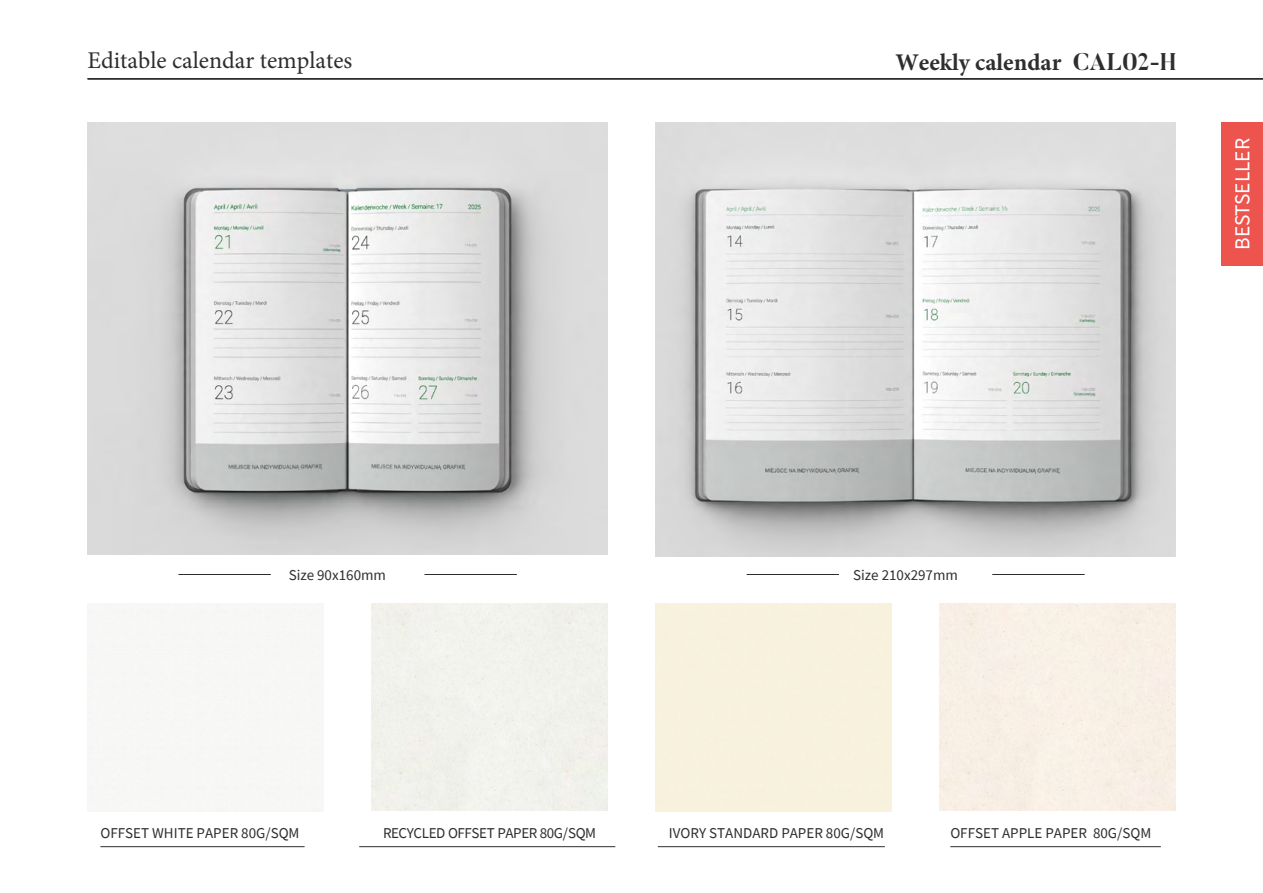
<style>
.page{position:relative;width:1263px;height:893px;background:#fff}
.page>*{position:absolute;margin:0;border:0;box-sizing:border-box;transform-origin:0 0}
.t1{font:24px "Minion Pro";color:#2d2e2f}
.t2{font:700 24px "Minion Pro";color:#2d2e2f}
.t3{font:21.3px "Source Sans Pro";color:#fff}
.t4{font:15px "Source Sans Pro";color:#2d2e2f}
.t5{font:15px "Source Sans Pro";letter-spacing:-.025em;color:#2d2e2f}
.s1{font-family:"Butler"}
.s2{font-style:inherit}
</style>
<div class="page">
<hr style="left:100px;top:846px;width:205px;height:1px;background:#2d2e2f">
<hr style="left:359px;top:846px;width:256px;height:1px;background:#2d2e2f">
<hr style="left:658px;top:846px;width:227px;height:1px;background:#2d2e2f">
<hr style="left:950px;top:846px;width:211px;height:1px;background:#2d2e2f">
<img style="left:87px;top:123px;width:520px;height:432px">
<img style="left:655px;top:123px;width:521px;height:434px">
<div style="left:1221px;top:123px;width:42px;height:143px;background:#ed544e"></div>
<hr style="left:178px;top:574px;width:93px;height:1px;background:#2d2e2f">
<hr style="left:747px;top:574px;width:92px;height:1px;background:#2d2e2f">
<hr style="left:424px;top:574px;width:93px;height:1px;background:#2d2e2f">
<hr style="left:992px;top:574px;width:93px;height:1px;background:#2d2e2f">
<hr style="left:88px;top:79px;width:1175px;height:1px;background:#2d2e2f">
<h1 class="t1" style="left:88px;top:44px;width:266px">Editable calendar templates</h1>
<h1 class="t2" style="left:895px;top:45px;width:282px">Weekly calendar <span class="s1">CAL02-H</span></h1>
<h2 class="t3" style="left:1229px;top:250px;width:113px;rotate:-90deg">BESTSELLER</h2>
<p class="t4" style="left:289px;top:565px;width:99px"><span class="s2">Size</span> 90x160mm</p>
<p class="t4" style="left:853px;top:565px;width:106px"><span class="s2">Size</span> 210x297mm</p>
<p class="t4" style="left:100px;top:823px;width:201px">OFFSET WHITE PAPER 80G/SQM</p>
<p class="t5" style="left:383px;top:823px;width:215px">RECYCLED OFFSET PAPER 80G/SQM</p>
<p class="t4" style="left:669px;top:823px;width:217px">IVORY STANDARD PAPER 80G/SQM</p>
<p class="t4" style="left:950px;top:823px;width:202px">OFFSET APPLE PAPER 80G/SQM</p>
</div>
